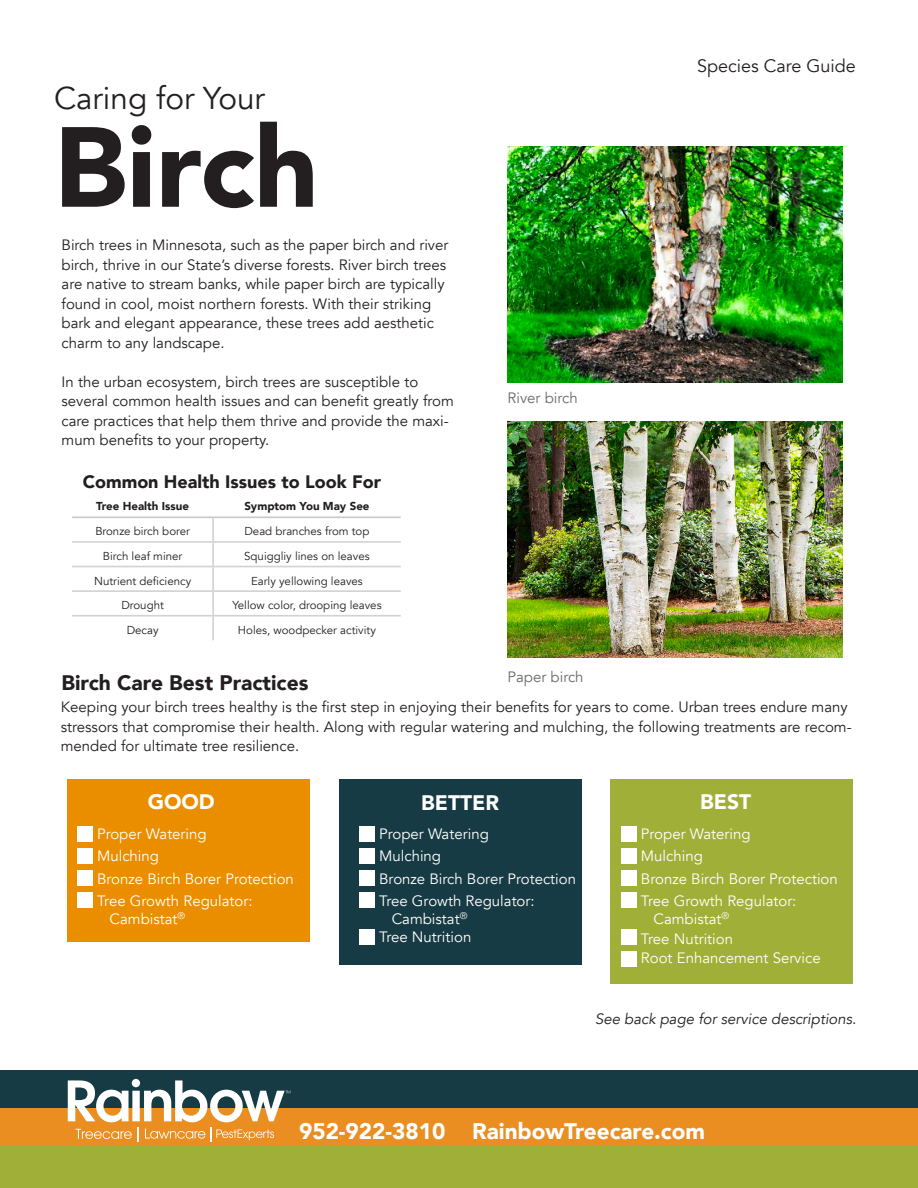
<style>
.page{position:relative;width:918px;height:1188px;background:#fff}
.page>*{position:absolute;margin:0;border:0;box-sizing:border-box;transform-origin:0 0}
.t1{font:900 112.5px "Avenir";color:#231f20}
.t2{font:31.5px "Avenir";color:#231f20}
.t3{font:900 22.5px "Avenir";color:#fff}
.t4{font:900 21px "Avenir";color:#231f20}
.t5{font:900 21px "Avenir";color:#fff}
.t6{font:900 18px "Avenir";color:#231f20}
.t7{font:18px "Avenir";color:#231f20}
.t8{font:15px/19.5px "Avenir";color:#231f20}
.t9{font:15px "Avenir";color:#fff}
.t10{font:italic 15px "Avenir";color:#231f20}
.t11{font:15px "Avenir";color:#6b6b6e}
.t12{font:11.55px "Avenir";color:#231f20}
.t13{font:900 11.55px "Avenir";color:#231f20}
</style>
<div class="page">
<div style="left:0;top:1145px;width:918px;height:43px;background:#a0af38"></div>
<div style="left:0;top:1108px;width:918px;height:37px;background:#ea8e22"></div>
<div style="left:0;top:1070px;width:918px;height:38px;background:#173b44"></div>
<svg style="left:68px;top:1079px;width:222px;height:62px"></svg>
<svg style="left:72px;top:516px;width:329px;height:52px"></svg>
<hr style="left:72px;top:517px;width:141px;height:1px;background:#c7c8ca">
<hr style="left:213px;top:517px;width:188px;height:1px;background:#c7c8ca">
<hr style="left:212px;top:518px;width:2px;height:23px;background:#d1d2d4">
<hr style="left:72px;top:541px;width:141px;height:2px;background:#d1d2d4">
<hr style="left:213px;top:541px;width:188px;height:2px;background:#d1d2d4">
<hr style="left:212px;top:543px;width:2px;height:23px;background:#d1d2d4">
<hr style="left:72px;top:566px;width:141px;height:1px;background:#d1d2d4">
<hr style="left:213px;top:566px;width:188px;height:1px;background:#d1d2d4">
<hr style="left:212px;top:567px;width:2px;height:23px;background:#d1d2d4">
<hr style="left:72px;top:590px;width:141px;height:2px;background:#d1d2d4">
<hr style="left:213px;top:590px;width:188px;height:2px;background:#d1d2d4">
<hr style="left:212px;top:592px;width:2px;height:23px;background:#d1d2d4">
<hr style="left:72px;top:615px;width:141px;height:2px;background:#d1d2d4">
<hr style="left:213px;top:615px;width:188px;height:2px;background:#d1d2d4">
<hr style="left:212px;top:617px;width:2px;height:23px;background:#d1d2d4">
<div style="left:68px;top:779px;width:242px;height:162px;background:#ea8e00"></div>
<div style="left:339px;top:779px;width:242px;height:186px;background:#173b44"></div>
<div style="left:610px;top:779px;width:242px;height:204px;background:#a0af38"></div>
<img style="left:507px;top:421px;width:336px;height:236px">
<img style="left:507px;top:147px;width:336px;height:235px">
<div style="left:77px;top:826px;width:16px;height:16px;background:#fff"></div>
<div style="left:77px;top:848px;width:16px;height:16px;background:#fff"></div>
<div style="left:77px;top:870px;width:16px;height:16px;background:#fff"></div>
<div style="left:77px;top:893px;width:16px;height:15px;background:#fff"></div>
<div style="left:359px;top:826px;width:16px;height:16px;background:#fff"></div>
<div style="left:359px;top:848px;width:16px;height:16px;background:#fff"></div>
<div style="left:359px;top:870px;width:16px;height:16px;background:#fff"></div>
<div style="left:359px;top:893px;width:16px;height:15px;background:#fff"></div>
<div style="left:359px;top:929px;width:16px;height:16px;background:#fff"></div>
<div style="left:621px;top:826px;width:15px;height:16px;background:#fff"></div>
<div style="left:621px;top:848px;width:15px;height:16px;background:#fff"></div>
<div style="left:621px;top:870px;width:15px;height:16px;background:#fff"></div>
<div style="left:621px;top:893px;width:15px;height:15px;background:#fff"></div>
<div style="left:621px;top:929px;width:15px;height:16px;background:#fff"></div>
<div style="left:621px;top:951px;width:15px;height:15px;background:#fff"></div>
<p class="t2" style="left:54px;top:80px;width:213px">Caring for Your</p>
<p class="t1" style="left:54px;top:71px;width:266px">Birch</p>
<p class="t8" style="left:62px;top:236px;width:388px">Birch trees in Minnesota, such as the paper birch and river birch, thrive in our State’s diverse forests. River birch trees are native to stream banks, while paper birch are typically found in cool, moist northern forests. With their striking bark and elegant appearance, these trees add aesthetic charm to any landscape.</p>
<p class="t8" style="left:62px;top:372px;width:394px">In the urban ecosystem, birch trees are susceptible to several common health issues and can benefit greatly from care practices that help them thrive and provide the maxi&shy;mum benefits to your property.</p>
<p class="t6" style="left:83px;top:466px;width:300px">Common Health Issues to Look For</p>
<p class="t13" style="left:96px;top:496px;width:94px">Tree Health Issue</p>
<p class="t13" style="left:244px;top:496px;width:127px">Symptom You May See</p>
<p class="t12" style="left:95px;top:525px;width:96px">Bronze birch borer</p>
<p class="t12" style="left:244px;top:525px;width:127px">Dead branches from top</p>
<p class="t12" style="left:103px;top:549px;width:81px">Birch leaf miner</p>
<p class="t12" style="left:244px;top:549px;width:127px">Squiggliy lines on leaves</p>
<p class="t12" style="left:94px;top:574px;width:99px">Nutrient deficiency</p>
<p class="t12" style="left:251px;top:574px;width:113px">Early yellowing leaves</p>
<p class="t12" style="left:121px;top:598px;width:44px">Drought</p>
<p class="t12" style="left:232px;top:598px;width:151px">Yellow color, drooping leaves</p>
<p class="t12" style="left:127px;top:623px;width:33px">Decay</p>
<p class="t12" style="left:238px;top:623px;width:139px">Holes, woodpecker activity</p>
<p class="t11" style="left:508px;top:389px;width:72px">River birch</p>
<p class="t7" style="left:697px;top:55px;width:160px">Species Care Guide</p>
<p class="t11" style="left:508px;top:667px;width:78px">Paper birch</p>
<p class="t4" style="left:62px;top:665px;width:248px">Birch Care Best Practices</p>
<p class="t8" style="left:61px;top:697px;width:792px">Keeping your birch trees healthy is the first step in enjoying their benefits for years to come. Urban trees endure many stressors that compromise their health. Along with regular watering and mulching, the following treatments are recom&shy;mended for ultimate tree resilience.</p>
<p class="t5" style="left:148px;top:784px;width:69px">GOOD</p>
<p class="t5" style="left:421px;top:785px;width:79px">BETTER</p>
<p class="t5" style="left:700px;top:784px;width:52px">BEST</p>
<p class="t9" style="left:97px;top:824px;width:111px">Proper Watering</p>
<p class="t9" style="left:97px;top:847px;width:63px">Mulching</p>
<p class="t9" style="left:97px;top:869px;width:198px">Bronze Birch Borer Protection</p>
<p class="t9" style="left:97px;top:892px;width:157px">Tree Growth Regulator:</p>
<p class="t9" style="left:110px;top:910px;width:77px">Cambistat<sup>®</sup></p>
<p class="t9" style="left:379px;top:824px;width:111px">Proper Watering</p>
<p class="t9" style="left:379px;top:847px;width:63px">Mulching</p>
<p class="t9" style="left:379px;top:869px;width:198px">Bronze Birch Borer Protection</p>
<p class="t9" style="left:379px;top:892px;width:157px">Tree Growth Regulator:</p>
<p class="t9" style="left:392px;top:910px;width:77px">Cambistat<sup>®</sup></p>
<p class="t9" style="left:379px;top:928px;width:94px">Tree Nutrition</p>
<p class="t9" style="left:641px;top:824px;width:111px">Proper Watering</p>
<p class="t9" style="left:641px;top:847px;width:63px">Mulching</p>
<p class="t9" style="left:641px;top:869px;width:198px">Bronze Birch Borer Protection</p>
<p class="t9" style="left:641px;top:892px;width:157px">Tree Growth Regulator:</p>
<p class="t9" style="left:653px;top:910px;width:77px">Cambistat<sup>®</sup></p>
<p class="t9" style="left:641px;top:929px;width:94px">Tree Nutrition</p>
<p class="t9" style="left:641px;top:949px;width:181px">Root Enhancement Service</p>
<p class="t10" style="left:595px;top:1010px;width:263px">See back page for service descriptions.</p>
<p class="t3" style="left:299px;top:1112px;width:408px">952-922-3810 RainbowTreecare.com</p>
</div>
